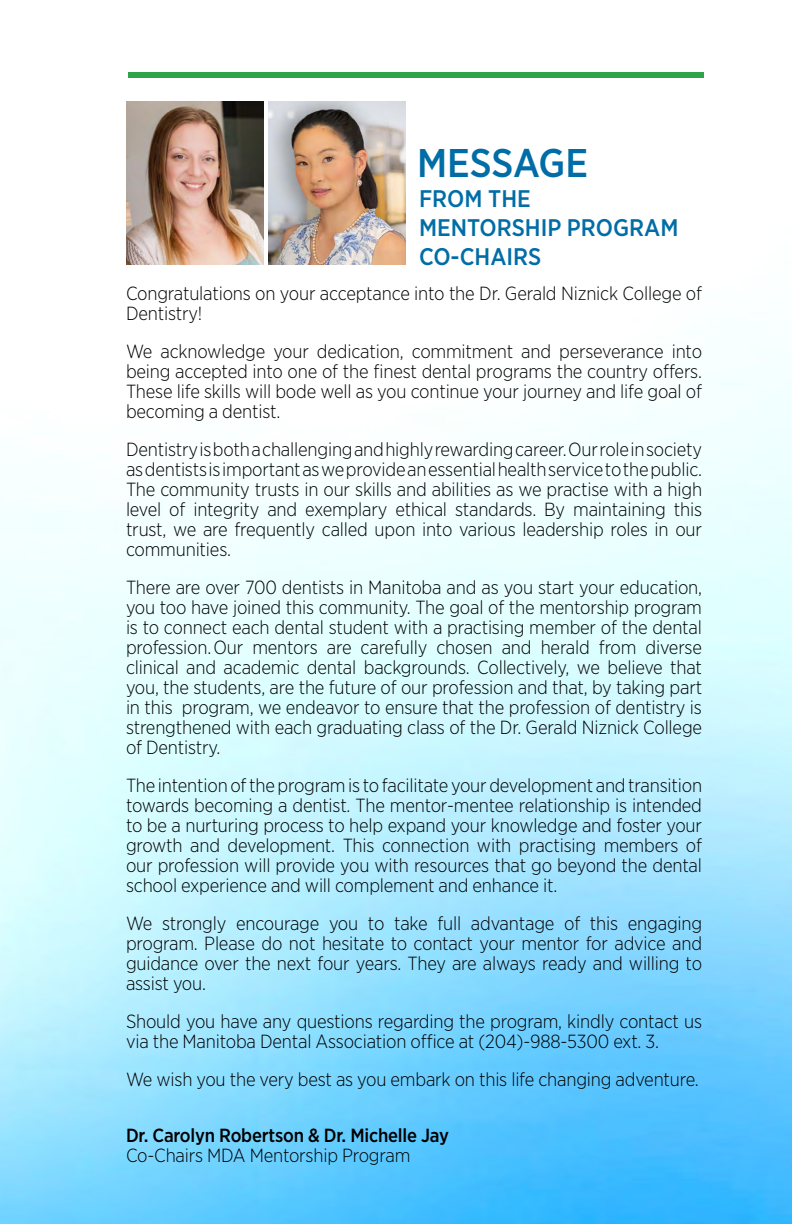
<style>
.page{position:relative;width:792px;height:1224px;background:#fff}
.page>*{position:absolute;margin:0;border:0;box-sizing:border-box;transform-origin:0 0}
.t1{font:500 40px "Gotham Narrow";letter-spacing:-.005em;color:#006da6}
.t2{font:500 24px/28.8px "Gotham Narrow";color:#006da6}
.t3{font:300 19px/20px "Gotham Narrow";letter-spacing:-.01em;color:#000;text-align:justify}
.t4{font:500 19px "Gotham Narrow";letter-spacing:-.01em;color:#000}
</style>
<div class="page">
<img style="left:0;top:101px;width:792px;height:1123px">
<div style="left:128px;top:72px;width:576px;height:6px;background:#2da44a"></div>
<img style="left:268px;top:101px;width:137px;height:163px">
<img style="left:126px;top:101px;width:137px;height:163px">
<h1 class="t1" style="left:417px;top:138px;width:173px">MESSAGE</h1>
<p class="t2" style="left:419px;top:184px;width:261px">FROM THE<br>MENTORSHIP PROGRAM<br>CO-CHAIRS</p>
<p class="t3" style="left:126px;top:283px;width:578px">Congratulations on your acceptance into the Dr. Gerald Niznick College of<br>Dentistry!</p>
<p class="t3" style="left:126px;top:341px;width:578px">We acknowledge your dedication, commitment and perseverance into being accepted into one of the finest dental programs the country offers.<br>These life skills will bode well as you continue your journey and life goal of becoming a dentist.</p>
<p class="t3" style="left:126px;top:439px;width:578px">Dentistry is both a challenging and highly rewarding career. Our role in society as dentists is important as we provide an essential health service to the public.<br>The community trusts in our skills and abilities as we practise with a high level of integrity and exemplary ethical standards. By maintaining this trust, we are frequently called upon into various leadership roles in our communities.</p>
<p class="t3" style="left:126px;top:577px;width:578px">There are over 700 dentists in Manitoba and as you start your education, you too have joined this community. The goal of the mentorship program is to connect each dental student with a practising member of the dental profession. Our mentors are carefully chosen and herald from diverse clinical and academic dental backgrounds. Collectively, we believe that you, the students, are the future of our profession and that, by taking part in this program, we endeavor to ensure that the profession of dentistry is strengthened with each graduating class of the Dr. Gerald Niznick College of Dentistry.</p>
<p class="t3" style="left:126px;top:775px;width:578px">The intention of the program is to facilitate your development and transition towards becoming a dentist. The mentor-mentee relationship is intended to be a nurturing process to help expand your knowledge and foster your growth and development. This connection with practising members of our profession will provide you with resources that go beyond the dental school experience and will complement and enhance it.</p>
<p class="t3" style="left:126px;top:913px;width:578px">We strongly encourage you to take full advantage of this engaging program. Please do not hesitate to contact your mentor for advice and guidance over the next four years. They are always ready and willing to assist you.</p>
<p class="t3" style="left:126px;top:1011px;width:578px">Should you have any questions regarding the program, kindly contact us via the Manitoba Dental Association office at (204)-988-5300 ext. 3.</p>
<p class="t3" style="left:126px;top:1069px;width:574px">We wish you the very best as you embark on this life changing adventure.</p>
<p class="t4" style="left:126px;top:1124px;width:325px">Dr. Carolyn Robertson &amp; Dr. Michelle Jay</p>
<p class="t3" style="left:126px;top:1145px;width:286px">Co-Chairs MDA Mentorship Program</p>
</div>
